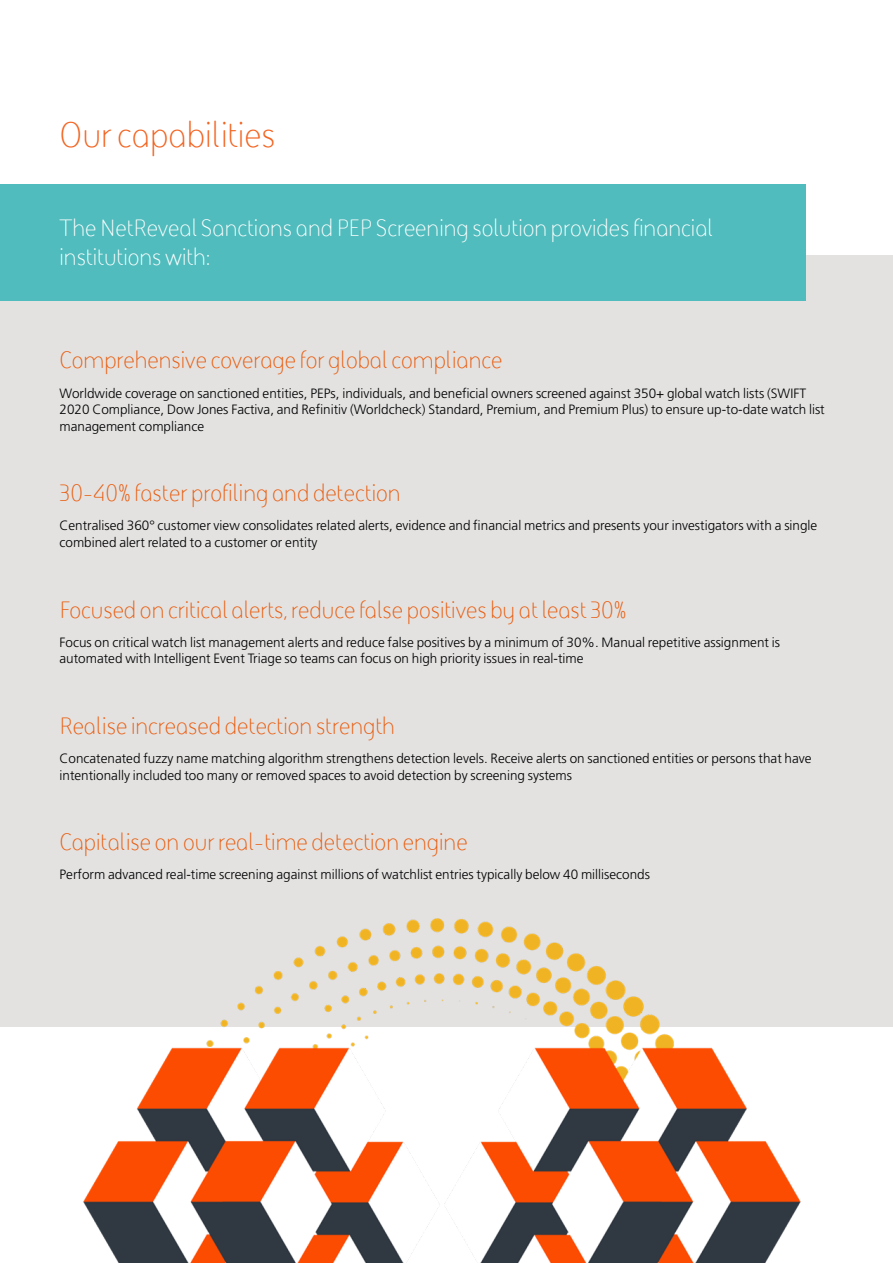
<style>
.page{position:relative;width:893px;height:1263px;background:#fff}
.page>*{position:absolute;margin:0;border:0;box-sizing:border-box;transform-origin:0 0}
.t1{font:36px "BAE Systems";color:#f36421}
.body_9_11_frut_light{font:24px "BAE Systems";color:#ea5b0c}
.body_rev_9_11_frut_l{font:24px/28.5px "BAE Systems";color:#fff}
.body_9_11_frut_light-2{font:300 13.5px/16.5px "Frutiger LT Std";color:#000001}
</style>
<div class="page">
<div style="left:0;top:255px;width:893px;height:772px;background:#e3e2e1"></div>
<div style="left:0;top:184px;width:806px;height:117px;background:#50bcbd"></div>
<img style="left:83px;top:918px;width:718px;height:345px">
<p class="t1" style="left:60px;top:111px;width:217px">Our capabilities</p>
<p class="body_rev_9_11_frut_l" style="left:60px;top:213px;width:655px">The NetReveal Sanctions and PEP Screening solution provides financial institutions with:</p>
<p class="body_9_11_frut_light" style="left:60px;top:345px;width:444px">Comprehensive coverage for global compliance</p>
<p class="body_9_11_frut_light-2" style="left:60px;top:385px;width:767px">Worldwide coverage on sanctioned entities, PEPs, individuals, and beneficial owners screened against 350+ global watch lists (SWIFT<br>2020 Compliance, Dow Jones Factiva, and Refinitiv (Worldcheck) Standard, Premium, and Premium Plus) to ensure up-to-date watch list management compliance</p>
<p class="body_9_11_frut_light" style="left:60px;top:477px;width:343px">30-40% faster profiling and detection</p>
<p class="body_9_11_frut_light-2" style="left:60px;top:518px;width:759px">Centralised 360° customer view consolidates related alerts, evidence and financial metrics and presents your investigators with a single combined alert related to a customer or entity</p>
<p class="body_9_11_frut_light" style="left:60px;top:594px;width:568px">Focused on critical alerts, reduce false positives by at least 30%</p>
<p class="body_9_11_frut_light-2" style="left:60px;top:634px;width:722px">Focus on critical watch list management alerts and reduce false positives by a minimum of 30%. Manual repetitive assignment is automated with Intelligent Event Triage so teams can focus on high priority issues in real-time</p>
<p class="body_9_11_frut_light" style="left:60px;top:710px;width:337px">Realise increased detection strength</p>
<p class="body_9_11_frut_light-2" style="left:60px;top:750px;width:754px">Concatenated fuzzy name matching algorithm strengthens detection levels. Receive alerts on sanctioned entities or persons that have intentionally included too many or removed spaces to avoid detection by screening systems</p>
<p class="body_9_11_frut_light" style="left:60px;top:826px;width:410px">Capitalise on our real-time detection engine</p>
<p class="body_9_11_frut_light-2" style="left:60px;top:867px;width:592px">Perform advanced real-time screening against millions of watchlist entries typically below 40 milliseconds</p>
</div>
